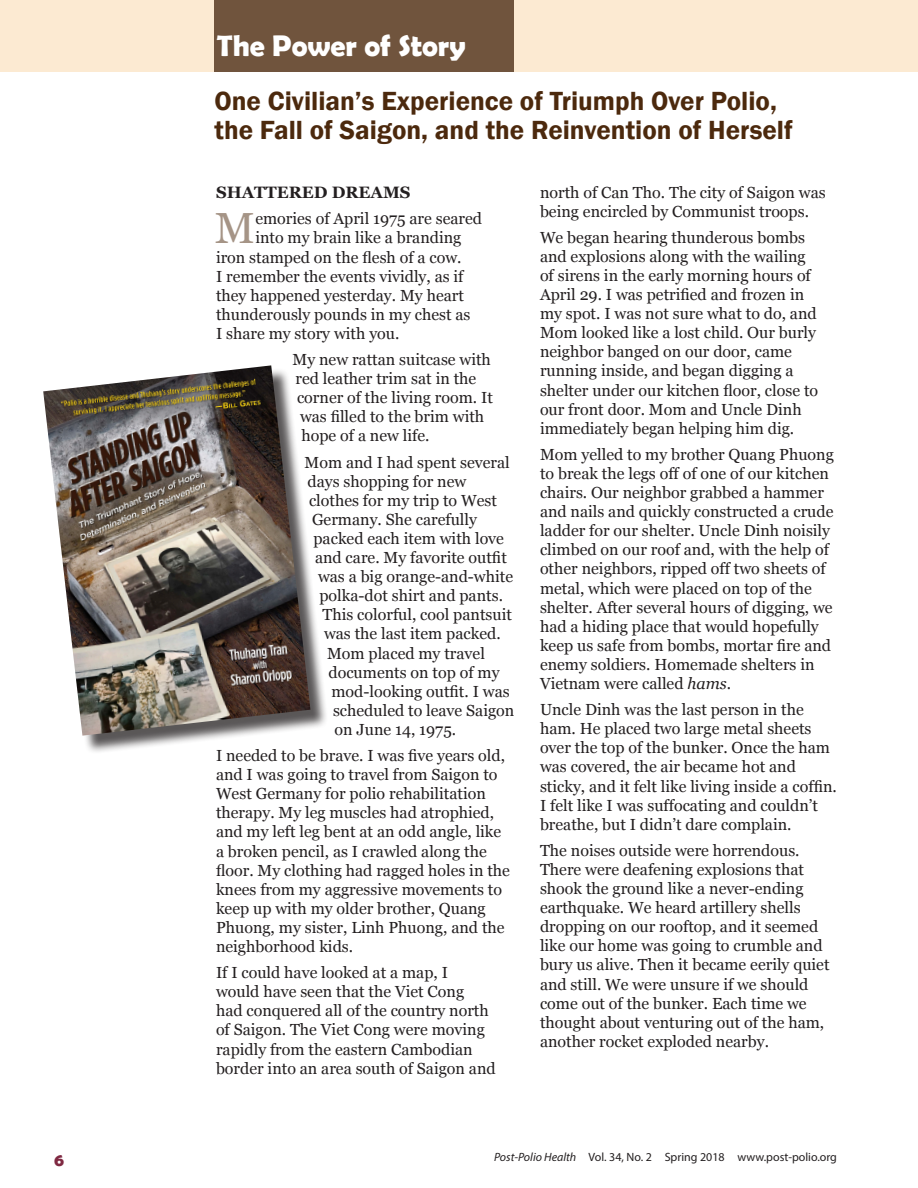
<style>
.page{position:relative;width:918px;height:1188px;background:#fff}
.page>*{position:absolute;margin:0;border:0;box-sizing:border-box;transform-origin:0 0}
.t1{font:43.5px "Georgia";color:#a59486}
.t2{font:700 30px "Berlin Sans FB Demi";color:#fff}
.t3{font:600 27px/28.5px "Franklin Gothic";color:#4c290d}
.t4{font:700 18px "Berlin Sans FB Demi";color:#7f2942}
.t5{font:700 16.5px "Georgia";color:#231f20}
.t6{font:16.05px/19px "Georgia";color:#231f20}
.t7{font:12px "Myriad Pro";color:#231f20}
.s1{font-style:italic}
</style>
<div class="page">
<div style="left:0;top:0;width:918px;height:72px;background:#fcead2"></div>
<div style="left:214px;top:0;width:300px;height:72px;background:#70543d"></div>
<div style="left:46px;top:368px;width:282px;height:386px;background:#231f20;opacity:.75"></div>
<img style="left:43px;top:365px;width:267px;height:371px">
<p class="t2" style="left:217px;top:29px;width:250px">The Power of Story</p>
<p class="t3" style="left:214px;top:87px;width:580px">One Civilian’s Experience of Triumph Over Polio, the Fall of Saigon, and the Reinvention of Herself</p>
<p class="t5" style="left:216px;top:182px;width:196px">SHATTERED DREAMS</p>
<p class="t1" style="left:215px;top:202px;width:42px">M</p>
<p class="t6" style="left:255px;top:210px;width:228px">emories of April 1975 are seared</p>
<p class="t6" style="left:255px;top:229px;width:208px">into my brain like a branding</p>
<p class="t6" style="left:216px;top:248px;width:247px">iron stamped on the flesh of a cow.</p>
<p class="t6" style="left:216px;top:267px;width:249px">I remember the events vividly, as if</p>
<p class="t6" style="left:216px;top:286px;width:250px">they happened yesterday. My heart</p>
<p class="t6" style="left:216px;top:305px;width:256px">thunderously pounds in my chest as</p>
<p class="t6" style="left:216px;top:324px;width:185px">I share my story with you.</p>
<p class="t6" style="left:292px;top:351px;width:200px">My new rattan suitcase with</p>
<p class="t6" style="left:296px;top:370px;width:182px">red leather trim sat in the</p>
<p class="t6" style="left:297px;top:389px;width:197px">corner of the living room. It</p>
<p class="t6" style="left:300px;top:408px;width:186px">was filled to the brim with</p>
<p class="t6" style="left:302px;top:427px;width:129px">hope of a new life.</p>
<p class="t6" style="left:304px;top:453px;width:207px">Mom and I had spent several</p>
<p class="t6" style="left:308px;top:472px;width:160px">days shopping for new</p>
<p class="t6" style="left:309px;top:491px;width:189px">clothes for my trip to West</p>
<p class="t6" style="left:312px;top:510px;width:166px">Germany. She carefully</p>
<p class="t6" style="left:314px;top:530px;width:192px">packed each item with love</p>
<p class="t6" style="left:315px;top:549px;width:193px">and care. My favorite outfit</p>
<p class="t6" style="left:318px;top:568px;width:197px">was a big orange-and-white</p>
<p class="t6" style="left:320px;top:587px;width:185px">polka-dot shirt and pants.</p>
<p class="t6" style="left:322px;top:606px;width:191px">This colorful, cool pantsuit</p>
<p class="t6" style="left:324px;top:625px;width:178px">was the last item packed.</p>
<p class="t6" style="left:327px;top:644px;width:159px">Mom placed my travel</p>
<p class="t6" style="left:328px;top:663px;width:173px">documents on top of my</p>
<p class="t6" style="left:332px;top:682px;width:180px">mod-looking outfit. I was</p>
<p class="t6" style="left:333px;top:701px;width:183px">scheduled to leave Saigon</p>
<p class="t6" style="left:334px;top:720px;width:123px">on June 14, 1975.</p>
<p class="t6" style="left:216px;top:747px;width:296px">I needed to be brave. I was five years old, and I was going to travel from Saigon to West Germany for polio rehabilitation therapy. My leg muscles had atrophied, and my left leg bent at an odd angle, like a broken pencil, as I crawled along the floor. My clothing had ragged holes in the knees from my aggressive movements to keep up with my older brother, Quang Phuong, my sister, Linh Phuong, and the neighborhood kids.</p>
<p class="t6" style="left:216px;top:964px;width:281px">If I could have looked at a map, I<br>would have seen that the Viet Cong<br>had conquered all of the country north of Saigon. The Viet Cong were moving rapidly from the eastern Cambodian border into an area south of Saigon and</p>
<p class="t6" style="left:540px;top:183px;width:287px">north of Can Tho. The city of Saigon was being encircled by Communist troops.</p>
<p class="t6" style="left:540px;top:228px;width:280px">We began hearing thunderous bombs and explosions along with the wailing of sirens in the early morning hours of April 29. I was petrified and frozen in my spot. I was not sure what to do, and Mom looked like a lost child. Our burly neighbor banged on our door, came running inside, and began digging a shelter under our kitchen floor, close to our front door. Mom and Uncle Dinh immediately began helping him dig.</p>
<p class="t6" style="left:540px;top:445px;width:295px">Mom yelled to my brother Quang Phuong to break the legs off of one of our kitchen chairs. Our neighbor grabbed a hammer and nails and quickly constructed a crude ladder for our shelter. Uncle Dinh noisily climbed on our roof and, with the help of other neighbors, ripped off two sheets of metal, which were placed on top of the shelter. After several hours of digging, we had a hiding place that would hopefully keep us safe from bombs, mortar fire and enemy soldiers. Homemade shelters in Vietnam were called <span class="s1">hams</span>.</p>
<p class="t6" style="left:540px;top:701px;width:298px">Uncle Dinh was the last person in the ham. He placed two large metal sheets over the top of the bunker. Once the ham was covered, the air became hot and sticky, and it felt like living inside a coffin.<br>I felt like I was suffocating and couldn’t breathe, but I didn’t dare complain.</p>
<p class="t6" style="left:540px;top:841px;width:291px">The noises outside were horrendous.<br>There were deafening explosions that shook the ground like a never-ending earthquake. We heard artillery shells dropping on our rooftop, and it seemed like our home was going to crumble and bury us alive. Then it became eerily quiet and still. We were unsure if we should come out of the bunker. Each time we thought about venturing out of the ham, another rocket exploded nearby.</p>
<p class="t4" style="left:54px;top:1149px;width:11px">6</p>
<p class="t7" style="left:494px;top:1150px;width:344px"><span class="s1">Post-Polio Health</span> Vol. 34, No. 2 Spring 2018 www.post-polio.org</p>
</div>
